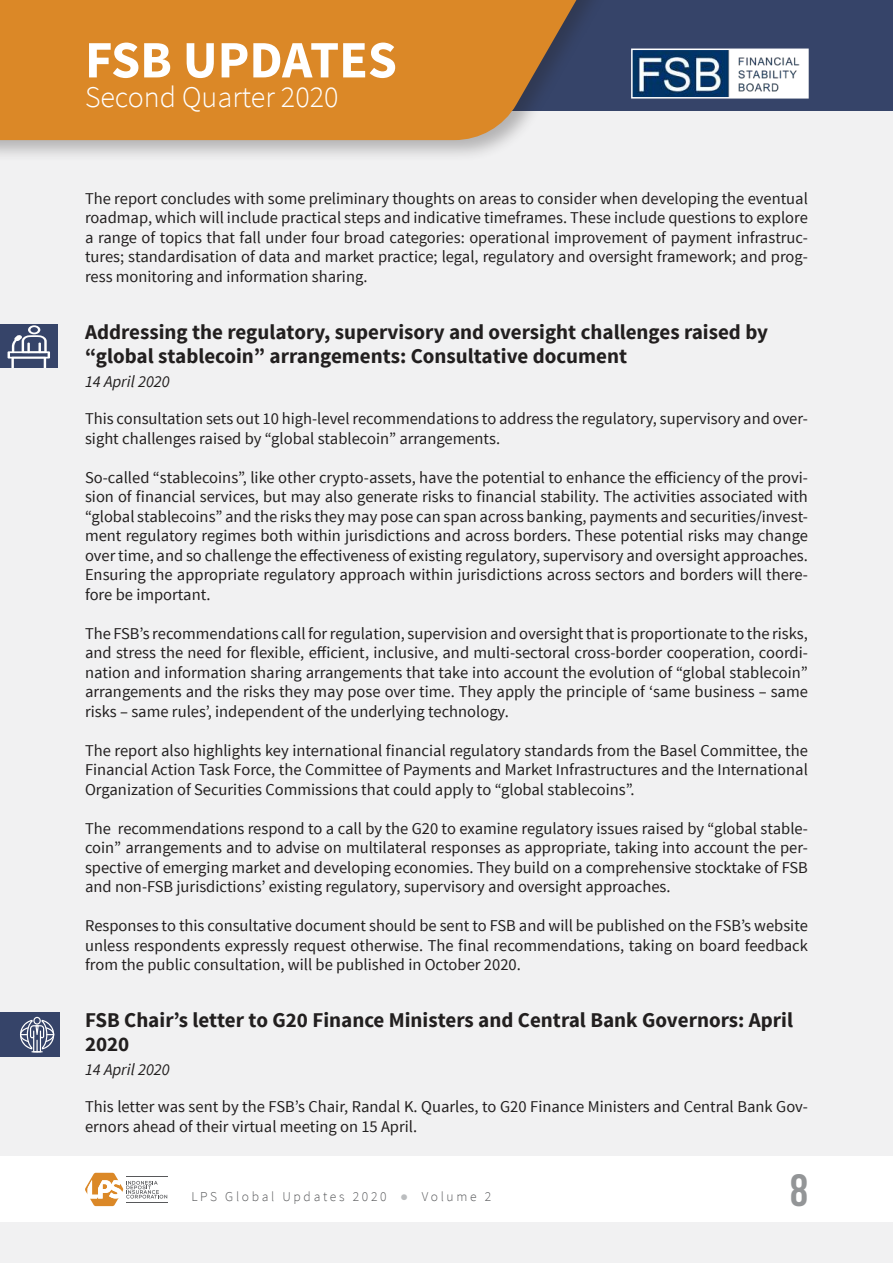
<style>
.page{position:relative;width:893px;height:1263px;background:#f1f1f2}
.page>*{position:absolute;margin:0;border:0;box-sizing:border-box;transform-origin:0 0}
.t1{font:700 52.5px "Source Sans Pro";color:#fff}
.t2{font:700 45px "Bebas Neue";color:#939597}
.t3{font:300 30px "Source Sans Pro";color:#fff}
.t4{font:700 21px/24px "Source Sans Pro";color:#221f1f}
.t5{font:16.5px/19.5px "Source Sans Pro";color:#221f1f;text-align:justify}
.t6{font:italic 16.5px "Source Sans Pro";color:#221f1f}
.t7{font:300 13.5px "Source Sans Pro";letter-spacing:.2em;color:#57585a}
.s1{font-family:"Arial";font-weight:400;color:#bbbdbf}
</style>
<div class="page">
<div style="left:0;top:0;width:893px;height:111px;background:#364469"></div>
<div style="left:0;top:0;width:610px;height:163px;background:#221f1f;opacity:.3"></div>
<svg style="left:0;top:0;width:589px;height:140px;background:#d18630"></svg>
<div style="left:0;top:1157px;width:893px;height:65px;background:#fff"></div>
<svg style="left:85px;top:1173px;width:82px;height:33px"></svg>
<img style="left:634px;top:52px;width:172px;height:44px">
<div style="left:631px;top:49px;width:178px;height:50px;border:2px solid #fff"></div>
<div style="left:0;top:324px;width:58px;height:44px;background:#364469"></div>
<svg style="left:8px;top:325px;width:42px;height:43px"></svg>
<div style="left:0;top:1012px;width:59px;height:45px;background:#364469"></div>
<svg style="left:20px;top:1017px;width:34px;height:35px"></svg>
<h1 class="t1" style="left:85px;top:40px;width:313px">FSB UPDATES</h1>
<h3 class="t3" style="left:85px;top:86px;width:255px">Second Quarter 2020</h3>
<p class="t5" style="left:85px;top:189px;width:724px">The report concludes with some preliminary thoughts on areas to consider when developing the eventual roadmap, which will include practical steps and indicative timeframes. These include questions to explore a range of topics that fall under four broad categories: operational improvement of payment infrastruc&shy;tures; standardisation of data and market practice; legal, regulatory and oversight framework; and prog&shy;ress monitoring and information sharing.</p>
<p class="t4" style="left:85px;top:321px;width:685px">Addressing the regulatory, supervisory and oversight challenges raised by “global stablecoin” arrangements: Consultative document</p>
<p class="t6" style="left:85px;top:375px;width:86px">14 April 2020</p>
<p class="t5" style="left:85px;top:409px;width:724px">This consultation sets out 10 high-level recommendations to address the regulatory, supervisory and over&shy;sight challenges raised by “global stablecoin” arrangements.</p>
<p class="t5" style="left:85px;top:468px;width:724px">So-called “stablecoins”, like other crypto-assets, have the potential to enhance the efficiency of the provi&shy;sion of financial services, but may also generate risks to financial stability. The activities associated with “global stablecoins” and the risks they may pose can span across banking, payments and securities/invest&shy;ment regulatory regimes both within jurisdictions and across borders. These potential risks may change over time, and so challenge the effectiveness of existing regulatory, supervisory and oversight approaches.<br>Ensuring the appropriate regulatory approach within jurisdictions across sectors and borders will there&shy;fore be important.</p>
<p class="t5" style="left:85px;top:624px;width:724px">The FSB’s recommendations call for regulation, supervision and oversight that is proportionate to the risks, and stress the need for flexible, efficient, inclusive, and multi-sectoral cross-border cooperation, coordi&shy;nation and information sharing arrangements that take into account the evolution of “global stablecoin” arrangements and the risks they may pose over time. They apply the principle of ‘same business – same risks – same rules’, independent of the underlying technology.</p>
<p class="t5" style="left:85px;top:741px;width:724px">The report also highlights key international financial regulatory standards from the Basel Committee, the Financial Action Task Force, the Committee of Payments and Market Infrastructures and the International Organization of Securities Commissions that could apply to “global stablecoins”.</p>
<p class="t5" style="left:85px;top:819px;width:724px">The recommendations respond to a call by the G20 to examine regulatory issues raised by “global stable&shy;coin” arrangements and to advise on multilateral responses as appropriate, taking into account the per&shy;spective of emerging market and developing economies. They build on a comprehensive stocktake of FSB and non-FSB jurisdictions’ existing regulatory, supervisory and oversight approaches.</p>
<p class="t5" style="left:85px;top:917px;width:724px">Responses to this consultative document should be sent to FSB and will be published on the FSB’s website unless respondents expressly request otherwise. The final recommendations, taking on board feedback from the public consultation, will be published in October 2020.</p>
<p class="t4" style="left:85px;top:1009px;width:709px">FSB Chair’s letter to G20 Finance Ministers and Central Bank Governors: April<br>2020</p>
<p class="t6" style="left:85px;top:1063px;width:86px">14 April 2020</p>
<p class="t5" style="left:85px;top:1097px;width:724px">This letter was sent by the FSB’s Chair, Randal K. Quarles, to G20 Finance Ministers and Central Bank Gov&shy;ernors ahead of their virtual meeting on 15 April.</p>
<p class="t7" style="left:191px;top:1191px;width:301px">LPS Global Updates 2020 <span class="s1">●</span> Volume 2</p>
<h2 class="t2" style="left:790px;top:1164px;width:19px">8</h2>
</div>
